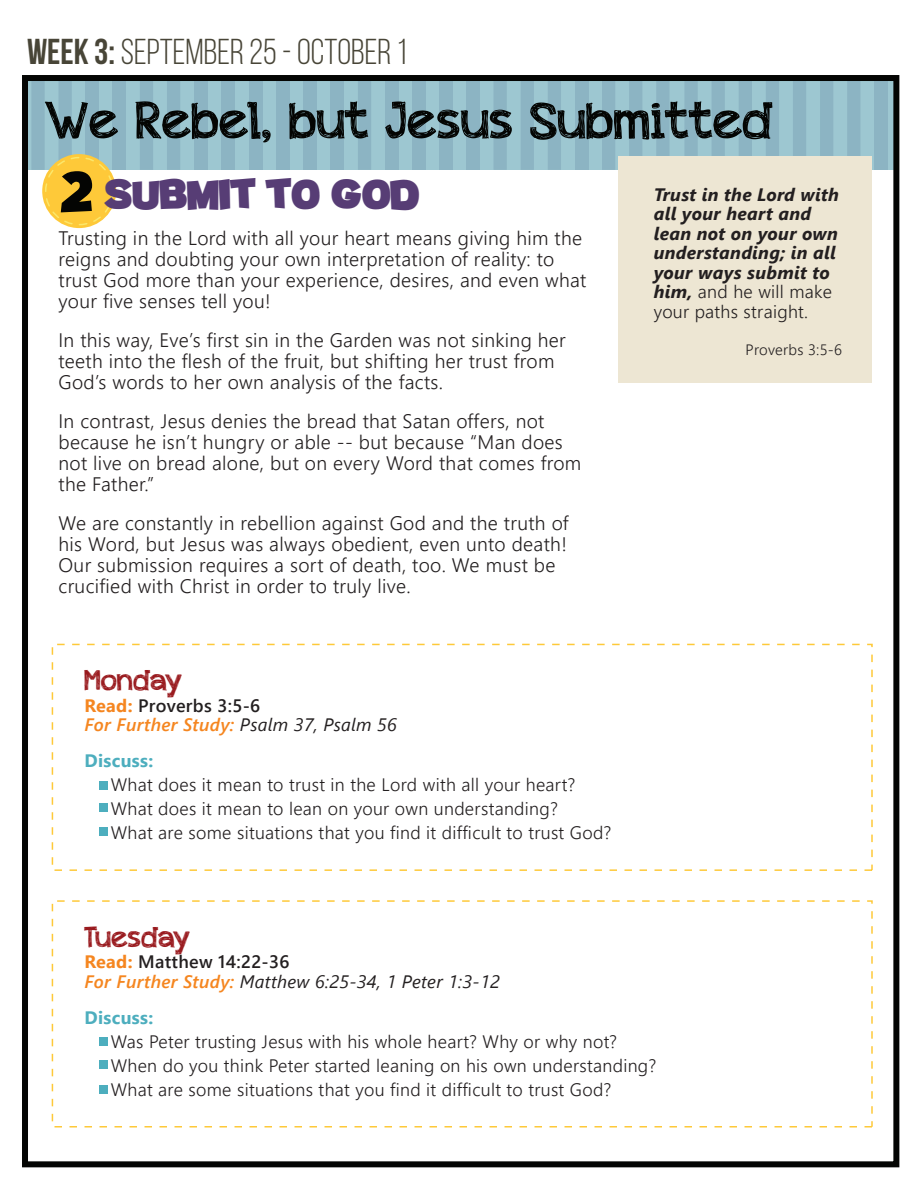
<style>
.page{position:relative;width:918px;height:1188px;background:#fff}
.page>*{position:absolute;margin:0;border:0;box-sizing:border-box;transform-origin:0 0}
.t1{font:51px "appleberry";color:#040503}
.t2{font:900 45.9px "Potato sans";color:#573d75}
.t3{font:36px "Bebas Neue";color:#484537}
.t4{font:28.5px "appleberry";color:#991a1e}
.t5{font:300 19.5px/21px "Segoe UI";letter-spacing:.015em;color:#231f20}
.t6{font:300 18px/24px "Segoe UI";letter-spacing:.015em;color:#231f20}
.t7{font:italic 700 18px/19.5px "Segoe UI";letter-spacing:.015em;color:#231f20}
.t8{font:italic 18px/19.5px "Segoe UI";letter-spacing:.015em;color:#231f20}
.t9{font:italic 600 18px/19.5px "Segoe UI";letter-spacing:.015em;color:#f58620}
.t10{font:700 18px "Segoe UI";letter-spacing:.015em;color:#4daebe}
.t11{font:300 15px "Segoe UI";letter-spacing:.015em;color:#231f20}
.s1{font-weight:700}
.s2{font-size:64.05px;color:#040503}
.s3{font-weight:700;font-style:normal}
.s4{font-style:normal;color:#231f20}
.s5{font-weight:400;color:#231f20}
.s6{font-weight:300;font-style:normal}
.s7{font-weight:700;font-style:normal;color:#f58620}
.s8{font-weight:600;font-style:normal}
.s9{font-weight:600;color:#f58620}
</style>
<div class="page">
<div style="left:26px;top:78px;width:870px;height:92px;background:#9dc7d1"></div>
<div style="left:31px;top:78px;width:14px;height:92px;background:#8cb4c3"></div>
<div style="left:59px;top:78px;width:13px;height:92px;background:#8cb4c3"></div>
<div style="left:86px;top:78px;width:13px;height:92px;background:#8cb4c3"></div>
<div style="left:113px;top:78px;width:13px;height:92px;background:#8cb4c3"></div>
<div style="left:140px;top:78px;width:13px;height:92px;background:#8cb4c3"></div>
<div style="left:167px;top:78px;width:13px;height:92px;background:#8cb4c3"></div>
<div style="left:194px;top:78px;width:13px;height:92px;background:#8cb4c3"></div>
<div style="left:221px;top:78px;width:13px;height:92px;background:#8cb4c3"></div>
<div style="left:249px;top:78px;width:14px;height:92px;background:#8cb4c3"></div>
<div style="left:277px;top:78px;width:13px;height:92px;background:#8cb4c3"></div>
<div style="left:304px;top:78px;width:13px;height:92px;background:#8cb4c3"></div>
<div style="left:331px;top:78px;width:13px;height:92px;background:#8cb4c3"></div>
<div style="left:358px;top:78px;width:13px;height:92px;background:#8cb4c3"></div>
<div style="left:385px;top:78px;width:13px;height:92px;background:#8cb4c3"></div>
<div style="left:412px;top:78px;width:13px;height:92px;background:#8cb4c3"></div>
<div style="left:439px;top:78px;width:14px;height:92px;background:#8cb4c3"></div>
<div style="left:466px;top:78px;width:14px;height:92px;background:#8cb4c3"></div>
<div style="left:494px;top:78px;width:13px;height:92px;background:#8cb4c3"></div>
<div style="left:521px;top:78px;width:13px;height:92px;background:#8cb4c3"></div>
<div style="left:548px;top:78px;width:13px;height:92px;background:#8cb4c3"></div>
<div style="left:575px;top:78px;width:13px;height:92px;background:#8cb4c3"></div>
<div style="left:602px;top:78px;width:13px;height:92px;background:#8cb4c3"></div>
<div style="left:629px;top:78px;width:13px;height:92px;background:#8cb4c3"></div>
<div style="left:656px;top:78px;width:14px;height:92px;background:#8cb4c3"></div>
<div style="left:684px;top:78px;width:14px;height:92px;background:#8cb4c3"></div>
<div style="left:712px;top:78px;width:13px;height:92px;background:#8cb4c3"></div>
<div style="left:739px;top:78px;width:13px;height:92px;background:#8cb4c3"></div>
<div style="left:766px;top:78px;width:13px;height:92px;background:#8cb4c3"></div>
<div style="left:793px;top:78px;width:13px;height:92px;background:#8cb4c3"></div>
<div style="left:820px;top:78px;width:13px;height:92px;background:#8cb4c3"></div>
<div style="left:847px;top:78px;width:13px;height:92px;background:#8cb4c3"></div>
<div style="left:874px;top:78px;width:14px;height:92px;background:#8cb4c3"></div>
<div style="left:100px;top:781px;width:8px;height:8px;background:#4daebe"></div>
<div style="left:100px;top:803px;width:8px;height:9px;background:#4daebe"></div>
<div style="left:100px;top:827px;width:8px;height:9px;background:#4daebe"></div>
<div style="left:52px;top:644px;width:821px;height:227px;border:2px dashed #fec939"></div>
<div style="left:100px;top:1037px;width:8px;height:9px;background:#4daebe"></div>
<div style="left:100px;top:1060px;width:8px;height:8px;background:#4daebe"></div>
<div style="left:100px;top:1085px;width:8px;height:9px;background:#4daebe"></div>
<div style="left:52px;top:900px;width:821px;height:228px;border:2px dashed #fec939"></div>
<div style="left:42px;top:154px;width:74px;height:74px;background:#fec939;border-radius:50%"></div>
<div style="left:45px;top:157px;width:68px;height:68px;border:2px dashed #fbe76b;border-radius:50%"></div>
<div style="left:618px;top:156px;width:254px;height:226px;background:#ede6d3"></div>
<div style="left:22px;top:75px;width:877px;height:1092px;border:6px solid #040503"></div>
<h3 class="t3" style="left:27px;top:32px;width:382px"><span class="s1">Week 3:</span> SEPTEMBER 25 - OCTOBER 1</h3>
<h1 class="t1" style="left:45px;top:99px;width:729px">We Rebel, but Jesus Submitted</h1>
<h2 class="t2" style="left:61px;top:176px;width:360px"><span class="s2">2</span> SUBMIT TO GOD</h2>
<p class="t5" style="left:59px;top:226px;width:529px">Trusting in the Lord with all your heart means giving him the reigns and doubting your own interpretation of reality: to trust God more than your experience, desires, and even what your five senses tell you!</p>
<p class="t5" style="left:59px;top:328px;width:509px">In this way, Eve’s first sin in the Garden was not sinking her teeth into the flesh of the fruit, but shifting her trust from<br>God’s words to her own analysis of the facts.</p>
<p class="t5" style="left:59px;top:409px;width:524px">In contrast, Jesus denies the bread that Satan offers, not because he isn’t hungry or able -- but because “Man does not live on bread alone, but on every Word that comes from the Father.”</p>
<p class="t5" style="left:59px;top:511px;width:512px">We are constantly in rebellion against God and the truth of his Word, but Jesus was always obedient, even unto death!<br>Our submission requires a sort of death, too. We must be crucified with Christ in order to truly live.</p>
<h3 class="t4" style="left:85px;top:669px;width:99px">Monday</h3>
<p class="t9" style="left:85px;top:693px;width:314px"><span class="s3">Read:</span> <span class="s4">Proverbs 3:5-6<br></span>For Further Study: <span class="s5">Psalm 37, Psalm 56</span></p>
<p class="t10" style="left:85px;top:744px;width:70px">Discuss:</p>
<p class="t6" style="left:111px;top:771px;width:502px">What does it mean to trust in the Lord with all your heart?<br>What does it mean to lean on your own understanding?<br>What are some situations that you find it difficult to trust God?</p>
<p class="t7" style="left:654px;top:182px;width:187px">Trust in the Lord with all your heart and lean not on your own understanding; in all your ways submit to him, <span class="s6">and he will make your paths straight.</span></p>
<p class="t11" style="left:746px;top:336px;width:98px">Proverbs 3:5-6</p>
<h3 class="t4" style="left:85px;top:925px;width:107px">Tuesday</h3>
<p class="t8" style="left:85px;top:949px;width:417px"><span class="s7">Read:</span> <span class="s8">Matthew 14:22-36<br></span><span class="s9">For Further Study:</span> Matthew 6:25-34, 1 Peter 1:3-12</p>
<p class="t10" style="left:85px;top:1000px;width:70px">Discuss:</p>
<p class="t6" style="left:111px;top:1028px;width:547px">Was Peter trusting Jesus with his whole heart? Why or why not?<br>When do you think Peter started leaning on his own understanding?<br>What are some situations that you find it difficult to trust God?</p>
</div>
